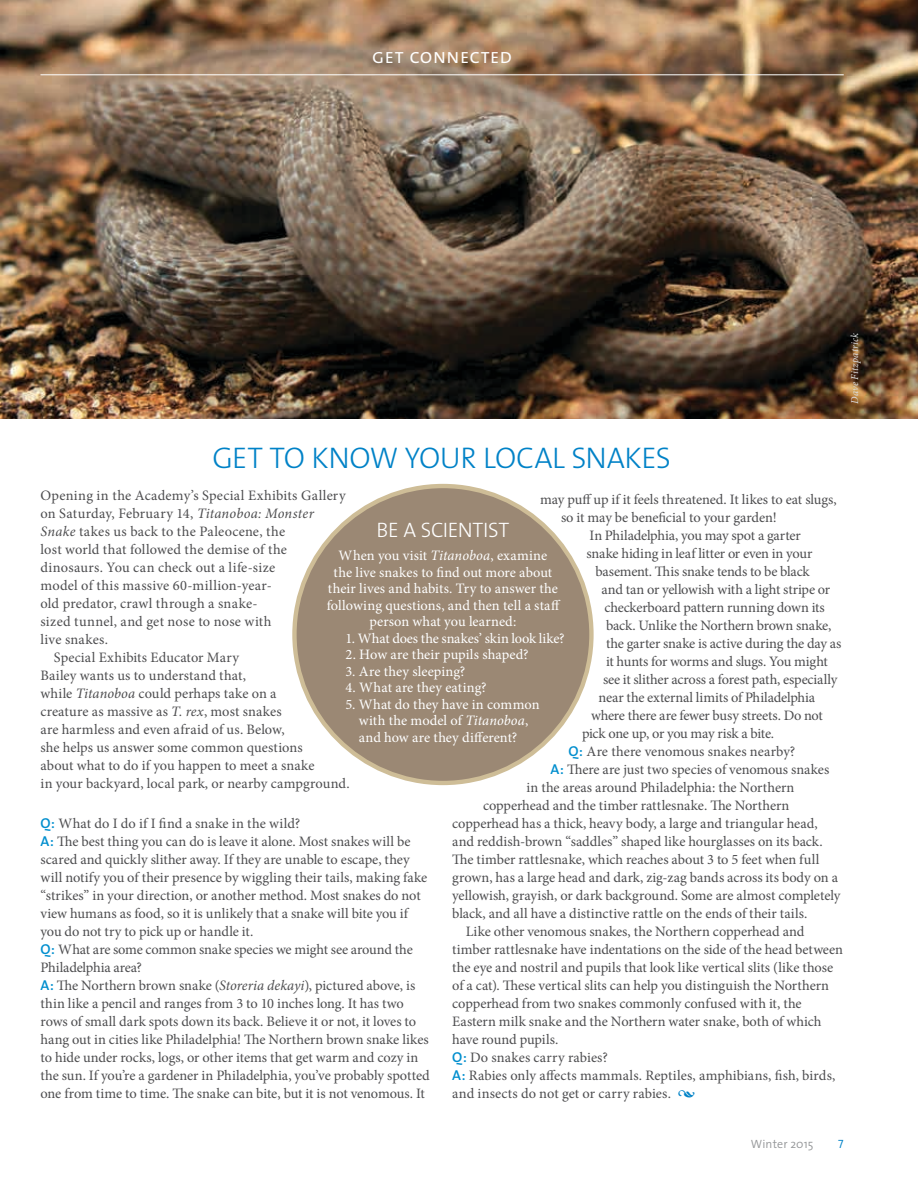
<style>
.page{position:relative;width:918px;height:1188px;background:#fff}
.page>*{position:absolute;margin:0;border:0;box-sizing:border-box;transform-origin:0 0}
.t1{font:30px "The Sans Light Caps";letter-spacing:-.015em;color:#0082c7}
.t2{font:21px "The Sans Semi Light Caps";letter-spacing:.005em;color:#fff}
.t3{font:300 21px "The Sans";letter-spacing:-.015em;color:#fff}
.t4{font:14.4px/18px "Minion Pro";letter-spacing:-.005em;color:#4d4d4f}
.t5{font:14.4px/16.5px "Minion Pro";letter-spacing:.01em;color:#fff;text-align:center}
.t6{font:14.4px "Minion Pro";letter-spacing:.015em;color:#4d4d4f}
.t7{font:300 12px "The Sans";letter-spacing:.01em;color:#949698}
.t8{font:12px "The Sans Semi Light Caps";color:#0082c7}
.t9{font:italic 10.5px "Minion Pro";color:#dcddde}
.s1{font-style:italic}
.s2{font-family:"The Sans";font-weight:600;color:#008ece}
.s3{font-style:italic;font-size:16.5px;color:#0082c7}
</style>
<div class="page">
<img style="left:0;top:0;width:918px;height:418px">
<hr style="left:40px;top:74px;width:804px;height:1px;background:#fff">
<div style="left:294px;top:486px;width:297px;height:297px;background:#9b8874;border-radius:50%"></div>
<h2 class="t2" style="left:372px;top:39px;width:141px">get connected</h2>
<p class="t9" style="left:848px;top:404px;width:73px;rotate:-90deg">Dave Fitzpatrick</p>
<h1 class="t1" style="left:212px;top:433px;width:460px">GET TO KNOW YOUR LOCAL SNAKES</h1>
<p class="t6" style="left:40px;top:485px;width:307px">Opening in the Academy’s Special Exhibits Gallery</p>
<p class="t4" style="left:40px;top:504px;width:275px">on Saturday, February 14, <span class="s1">Titanoboa: Monster</span></p>
<p class="t4" style="left:40px;top:522px;width:246px"><span class="s1">Snake</span> takes us back to the Paleocene, the</p>
<p class="t4" style="left:40px;top:540px;width:248px">lost world that followed the demise of the</p>
<p class="t4" style="left:40px;top:558px;width:236px">dinosaurs. You can check out a life-size</p>
<p class="t4" style="left:40px;top:576px;width:233px">model of this massive 60-million-year-</p>
<p class="t4" style="left:40px;top:594px;width:219px">old predator, crawl through a snake-</p>
<p class="t4" style="left:40px;top:612px;width:233px">sized tunnel, and get nose to nose with</p>
<p class="t4" style="left:40px;top:630px;width:69px">live snakes.</p>
<p class="t4" style="left:54px;top:648px;width:187px">Special Exhibits Educator Mary</p>
<p class="t4" style="left:40px;top:666px;width:207px">Bailey wants us to understand that,</p>
<p class="t4" style="left:40px;top:684px;width:238px">while <span class="s1">Titanoboa</span> could perhaps take on a</p>
<p class="t4" style="left:40px;top:702px;width:243px">creature as massive as <span class="s1">T. rex</span>, most snakes</p>
<p class="t4" style="left:40px;top:720px;width:246px">are harmless and even afraid of us. Below,</p>
<p class="t4" style="left:40px;top:738px;width:264px">she helps us answer some common questions</p>
<p class="t4" style="left:40px;top:756px;width:276px">about what to do if you happen to meet a snake</p>
<p class="t4" style="left:40px;top:774px;width:311px">in your backyard, local park, or nearby campground.</p>
<p class="t4" style="left:40px;top:814px;width:391px"><span class="s2">Q:</span> What do I do if I find a snake in the wild?<br><span class="s2">A:</span> The best thing you can do is leave it alone. Most snakes will be scared and quickly slither away. If they are unable to escape, they will notify you of their presence by wiggling their tails, making fake “strikes” in your direction, or another method. Most snakes do not view humans as food, so it is unlikely that a snake will bite you if you do not try to pick up or handle it.<br><span class="s2">Q:</span> What are some common snake species we might see around the Philadelphia area?<br><span class="s2">A:</span> The Northern brown snake (<span class="s1">Storeria dekayi</span>), pictured above, is thin like a pencil and ranges from 3 to 10 inches long. It has two rows of small dark spots down its back. Believe it or not, it loves to hang out in cities like Philadelphia! The Northern brown snake likes to hide under rocks, logs, or other items that get warm and cozy in the sun. If you’re a gardener in Philadelphia, you’ve probably spotted one from time to time. The snake can bite, but it is not venomous. It</p>
<p class="t4" style="left:540px;top:490px;width:298px">may puff up if it feels threatened. It likes to eat slugs,</p>
<p class="t4" style="left:561px;top:508px;width:217px">so it may be beneficial to your garden!</p>
<p class="t4" style="left:590px;top:526px;width:213px">In Philadelphia, you may spot a garter</p>
<p class="t4" style="left:587px;top:544px;width:227px">snake hiding in leaf litter or even in your</p>
<p class="t4" style="left:596px;top:562px;width:216px">basement. This snake tends to be black</p>
<p class="t4" style="left:602px;top:580px;width:230px">and tan or yellowish with a light stripe or</p>
<p class="t4" style="left:605px;top:598px;width:222px">checkerboard pattern running down its</p>
<p class="t4" style="left:606px;top:616px;width:227px">back. Unlike the Northern brown snake,</p>
<p class="t4" style="left:606px;top:634px;width:237px">the garter snake is active during the day as</p>
<p class="t4" style="left:606px;top:652px;width:223px">it hunts for worms and slugs. You might</p>
<p class="t4" style="left:603px;top:670px;width:236px">see it slither across a forest path, especially</p>
<p class="t4" style="left:599px;top:688px;width:218px">near the external limits of Philadelphia</p>
<p class="t4" style="left:591px;top:706px;width:234px">where there are fewer busy streets. Do not</p>
<p class="t4" style="left:582px;top:724px;width:194px">pick one up, or you may risk a bite.</p>
<p class="t4" style="left:569px;top:742px;width:228px"><span class="s2">Q:</span> Are there venomous snakes nearby?</p>
<p class="t4" style="left:551px;top:760px;width:280px"><span class="s2">A:</span> There are just two species of venomous snakes</p>
<p class="t4" style="left:527px;top:778px;width:269px">in the areas around Philadelphia: the Northern</p>
<p class="t4" style="left:483px;top:796px;width:308px">copperhead and the timber rattlesnake. The Northern</p>
<p class="t4" style="left:452px;top:814px;width:367px">copperhead has a thick, heavy body, a large and triangular head,</p>
<p class="t4" style="left:452px;top:832px;width:372px">and reddish-brown “saddles” shaped like hourglasses on its back.</p>
<p class="t4" style="left:452px;top:850px;width:369px">The timber rattlesnake, which reaches about 3 to 5 feet when full</p>
<p class="t4" style="left:452px;top:868px;width:387px">grown, has a large head and dark, zig-zag bands across its body on a</p>
<p class="t4" style="left:452px;top:886px;width:390px">yellowish, grayish, or dark background. Some are almost completely</p>
<p class="t4" style="left:452px;top:904px;width:357px">black, and all have a distinctive rattle on the ends of their tails.</p>
<p class="t4" style="left:466px;top:922px;width:340px">Like other venomous snakes, the Northern copperhead and</p>
<p class="t4" style="left:452px;top:940px;width:392px">timber rattlesnake have indentations on the side of the head between</p>
<p class="t4" style="left:452px;top:958px;width:383px">the eye and nostril and pupils that look like vertical slits (like those</p>
<p class="t4" style="left:452px;top:976px;width:378px">of a cat). These vertical slits can help you distinguish the Northern</p>
<p class="t4" style="left:452px;top:994px;width:351px">copperhead from two snakes commonly confused with it, the</p>
<p class="t4" style="left:452px;top:1012px;width:371px">Eastern milk snake and the Northern water snake, both of which</p>
<p class="t4" style="left:452px;top:1030px;width:108px">have round pupils.</p>
<p class="t4" style="left:452px;top:1048px;width:157px"><span class="s2">Q:</span> Do snakes carry rabies?</p>
<p class="t4" style="left:452px;top:1066px;width:385px"><span class="s2">A:</span> Rabies only affects mammals. Reptiles, amphibians, fish, birds,</p>
<p class="t4" style="left:452px;top:1084px;width:245px">and insects do not get or carry rabies. <span class="s3">•</span></p>
<h2 class="t3" style="left:377px;top:512px;width:134px">BE A SCIENTIST</h2>
<p class="t5" style="left:327px;top:547px;width:235px">When you visit <span class="s1">Titanoboa</span>, examine<br>the live snakes to find out more about their lives and habits. Try to answer the following questions, and then tell a staff person what you learned:</p>
<p class="t5" style="left:345px;top:630px;width:221px">1. What does the snakes’ skin look like?</p>
<p class="t5" style="left:345px;top:646px;width:184px">2. How are their pupils shaped?</p>
<p class="t5" style="left:345px;top:663px;width:121px">3. Are they sleeping?</p>
<p class="t5" style="left:345px;top:679px;width:143px">4. What are they eating?</p>
<p class="t5" style="left:359px;top:696px;width:182px;text-align:left;text-indent:-13px">5. What do they have in common with the model of <span class="s1">Titanoboa</span>, and how are they different?</p>
<p class="t7" style="left:751px;top:1134px;width:64px">Winter 2015</p>
<p class="t8" style="left:838px;top:1134px;width:7px">7</p>
</div>
